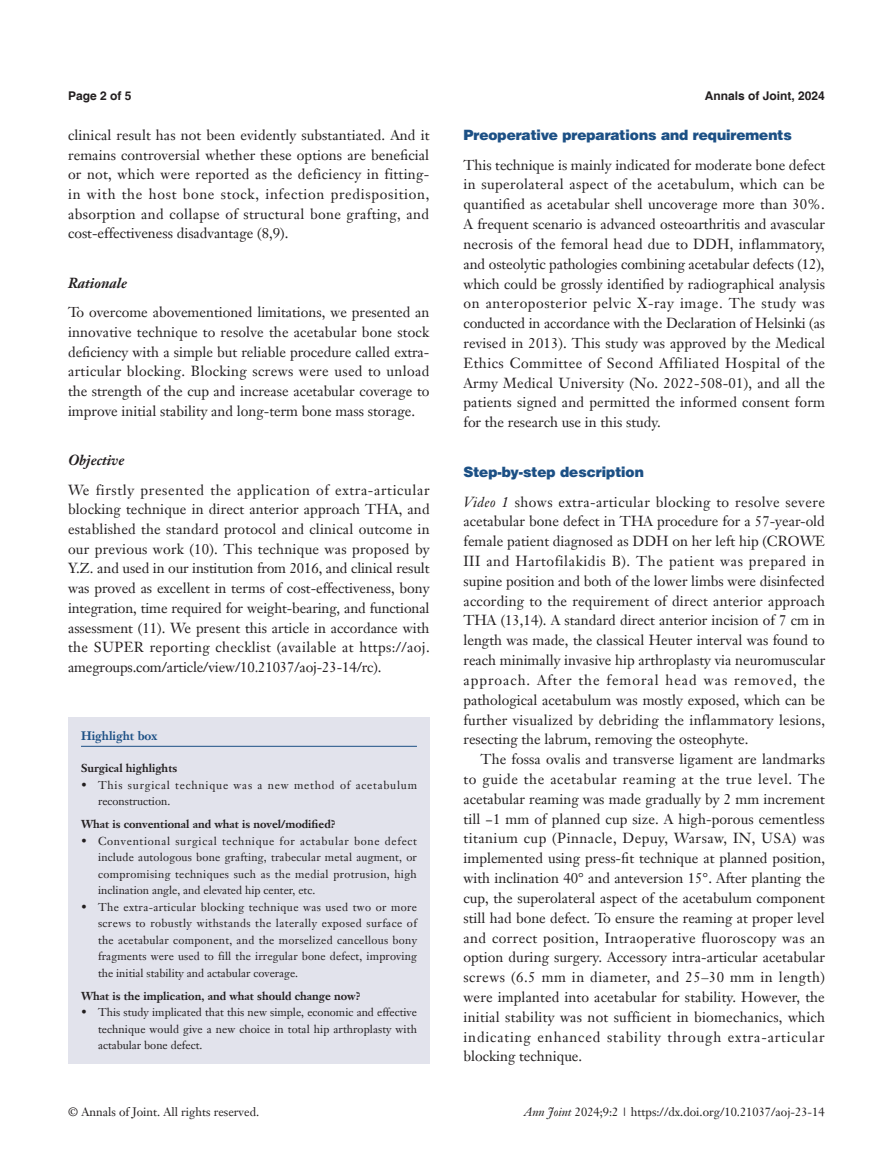
<style>
.page{position:relative;width:893px;height:1170px;background:#fff}
.page>*{position:absolute;margin:0;border:0;box-sizing:border-box;transform-origin:0 0}
.t1{font:14.25px/19.8px "Janson Text LT";color:#231f20;text-align:justify}
.t2{font:900 14.25px "Helvetica";color:#1c5085}
.t3{font:italic 700 14.25px "Janson Text LT";color:#231f20}
.t4{font:12px "Janson Text LT";color:#231f20}
.t5{font:700 12px "Helvetica";color:#231f20}
.t6{font:700 12px "Janson Text LT";color:#1c5085}
.t7{font:11.25px/16.5px "Janson Text LT";color:#231f20;text-align:justify}
.t8{font:700 11.25px "Janson Text LT";color:#231f20}
.t9{font:11.25px/16.5px "Janson Text LT";letter-spacing:.065em;color:#231f20}
.s1{font-style:italic}
</style>
<div class="page">
<div style="left:68px;top:716px;width:362px;height:347px;background:#e2e3ec"></div>
<hr style="left:81px;top:745px;width:336px;height:1px;background:#1c5085">
<p class="t5" style="left:68px;top:88px;width:65px">Page 2 of 5</p>
<p class="t5" style="left:705px;top:88px;width:122px">Annals of Joint, 2024</p>
<p class="t1" style="left:68px;top:125px;width:363px">clinical result has not been evidently substantiated. And it remains controversial whether these options are beneficial or not, which were reported as the deficiency in fitting&shy;in with the host bone stock, infection predisposition, absorption and collapse of structural bone grafting, and cost-effectiveness disadvantage (8,9).</p>
<p class="t3" style="left:68px;top:273px;width:61px">Rationale</p>
<p class="t1" style="left:68px;top:302px;width:363px">To overcome abovementioned limitations, we presented an innovative technique to resolve the acetabular bone stock deficiency with a simple but reliable procedure called extra&shy;articular blocking. Blocking screws were used to unload the strength of the cup and increase acetabular coverage to improve initial stability and long-term bone mass storage.</p>
<p class="t3" style="left:68px;top:451px;width:58px">Objective</p>
<p class="t1" style="left:68px;top:479px;width:363px">We firstly presented the application of extra-articular blocking technique in direct anterior approach THA, and established the standard protocol and clinical outcome in our previous work (10). This technique was proposed by Y.Z. and used in our institution from 2016, and clinical result was proved as excellent in terms of cost-effectiveness, bony integration, time required for weight-bearing, and functional assessment (11). We present this article in accordance with the SUPER reporting checklist (available at https://aoj. amegroups.com/article/view/10.21037/aoj-23-14/rc).</p>
<p class="t6" style="left:81px;top:728px;width:78px">Highlight box</p>
<p class="t8" style="left:81px;top:761px;width:98px">Surgical highlights</p>
<p class="t9" style="left:98px;top:776px;width:321px;text-indent:-17px">• This surgical technique was a new method of acetabulum reconstruction.</p>
<p class="t8" style="left:81px;top:817px;width:256px">What is conventional and what is novel/modified?</p>
<p class="t7" style="left:98px;top:832px;width:320px;text-indent:-17px">• Conventional surgical technique for actabular bone defect include autologous bone grafting, trabecular metal augment, or compromising techniques such as the medial protrusion, high inclination angle, and elevated hip center, etc.</p>
<p class="t7" style="left:98px;top:898px;width:321px;text-indent:-17px">• The extra-articular blocking technique was used two or more screws to robustly withstands the laterally exposed surface of the acetabular component, and the morselized cancellous bony fragments were used to fill the irregular bone defect, improving the initial stability and actabular coverage.</p>
<p class="t8" style="left:81px;top:988px;width:281px">What is the implication, and what should change now?</p>
<p class="t7" style="left:98px;top:1003px;width:320px;text-indent:-17px">• This study implicated that this new simple, economic and effective technique would give a new choice in total hip arthroplasty with actabular bone defect.</p>
<p class="t2" style="left:463px;top:125px;width:330px">Preoperative preparations and requirements</p>
<p class="t1" style="left:463px;top:155px;width:363px">This technique is mainly indicated for moderate bone defect in superolateral aspect of the acetabulum, which can be quantified as acetabular shell uncoverage more than 30%.<br>A frequent scenario is advanced osteoarthritis and avascular necrosis of the femoral head due to DDH, inflammatory, and osteolytic pathologies combining acetabular defects (12), which could be grossly identified by radiographical analysis on anteroposterior pelvic X-ray image. The study was conducted in accordance with the Declaration of Helsinki (as revised in 2013). This study was approved by the Medical Ethics Committee of Second Affiliated Hospital of the Army Medical University (No. 2022-508-01), and all the patients signed and permitted the informed consent form for the research use in this study.</p>
<p class="t2" style="left:463px;top:462px;width:182px">Step-by-step description</p>
<p class="t1" style="left:463px;top:491px;width:363px"><span class="s1">Video 1</span> shows extra-articular blocking to resolve severe acetabular bone defect in THA procedure for a 57-year-old female patient diagnosed as DDH on her left hip (CROWE III and Hartofilakidis B). The patient was prepared in supine position and both of the lower limbs were disinfected according to the requirement of direct anterior approach THA (13,14). A standard direct anterior incision of 7 cm in length was made, the classical Heuter interval was found to reach minimally invasive hip arthroplasty via neuromuscular approach. After the femoral head was removed, the pathological acetabulum was mostly exposed, which can be further visualized by debriding the inflammatory lesions, resecting the labrum, removing the osteophyte.</p>
<p class="t1" style="left:463px;top:749px;width:363px;text-indent:17px">The fossa ovalis and transverse ligament are landmarks to guide the acetabular reaming at the true level. The acetabular reaming was made gradually by 2 mm increment till −1 mm of planned cup size. A high-porous cementless titanium cup (Pinnacle, Depuy, Warsaw, IN, USA) was implemented using press-fit technique at planned position, with inclination 40° and anteversion 15°. After planting the cup, the superolateral aspect of the acetabulum component still had bone defect. To ensure the reaming at proper level and correct position, Intraoperative fluoroscopy was an option during surgery. Accessory intra-articular acetabular screws (6.5 mm in diameter, and 25–30 mm in length) were implanted into acetabular for stability. However, the initial stability was not sufficient in biomechanics, which indicating enhanced stability through extra-articular blocking technique.</p>
<p class="t4" style="left:68px;top:1104px;width:192px">© Annals of Joint. All rights reserved.</p>
<p class="t4" style="left:524px;top:1104px;width:302px"><span class="s1">Ann Joint</span> 2024;9:2 | https://dx.doi.org/10.21037/aoj-23-14</p>
</div>
